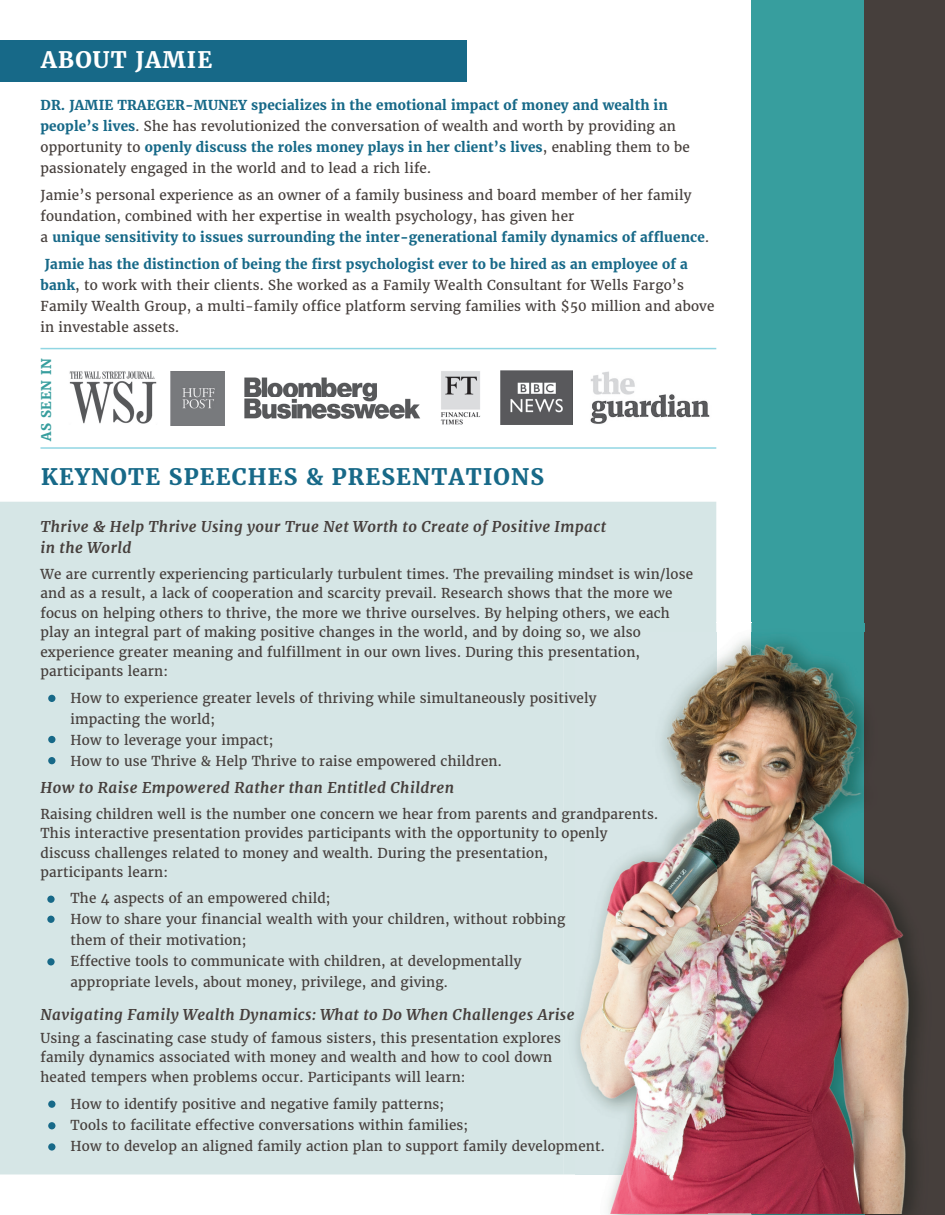
<style>
.page{position:relative;width:945px;height:1215px;background:#fff}
.page>*{position:absolute;margin:0;border:0;box-sizing:border-box;transform-origin:0 0}
.t1{font:700 22.5px "Merriweather";letter-spacing:.05em;color:#176988}
.t2{font:700 22.5px "Merriweather";letter-spacing:.05em;color:#fff}
.t3{font:italic 700 15px/21px "Merriweather";letter-spacing:.03em;color:#463f3c}
.t4{font:13.5px/21px "Merriweather";letter-spacing:.01em;color:#463f3c}
.t5{font:700 13.2px "Merriweather";letter-spacing:.05em;color:#379e9e}
.s1{font-weight:700;color:#176988}
</style>
<div class="page">
<div style="left:751px;top:0;width:114px;height:623px;background:#379e9e"></div>
<div style="left:865px;top:0;width:80px;height:1215px;background:#463f3c"></div>
<div style="left:0;top:502px;width:716px;height:673px;background:#d6e6e6"></div>
<img style="left:564px;top:1174px;width:187px;height:41px">
<div style="left:564px;top:623px;width:152px;height:551px;background:#d6e6e6"></div>
<img style="left:708px;top:632px;width:210px;height:581px">
<img style="left:575px;top:1174px;width:133px;height:39px">
<img style="left:575px;top:632px;width:141px;height:542px">
<div style="left:0;top:40px;width:467px;height:42px;background:#176988"></div>
<div style="left:47px;top:896px;width:8px;height:7px;background:#176988;border-radius:50%"></div>
<div style="left:47px;top:916px;width:8px;height:7px;background:#176988;border-radius:50%"></div>
<div style="left:47px;top:958px;width:8px;height:7px;background:#176988;border-radius:50%"></div>
<div style="left:48px;top:695px;width:7px;height:7px;background:#176988;border-radius:50%"></div>
<div style="left:48px;top:736px;width:7px;height:7px;background:#176988;border-radius:50%"></div>
<div style="left:48px;top:757px;width:7px;height:7px;background:#176988;border-radius:50%"></div>
<div style="left:48px;top:1101px;width:7px;height:7px;background:#176988;border-radius:50%"></div>
<div style="left:48px;top:1122px;width:7px;height:7px;background:#176988;border-radius:50%"></div>
<div style="left:48px;top:1143px;width:7px;height:8px;background:#176988;border-radius:50%"></div>
<hr style="left:40px;top:348px;width:676px;height:1px;background:#91d6e3">
<hr style="left:40px;top:447px;width:676px;height:2px;background:#91d6e3">
<img style="left:69px;top:371px;width:88px;height:53px">
<img style="left:244px;top:377px;width:176px;height:42px">
<img style="left:441px;top:371px;width:40px;height:53px">
<img style="left:500px;top:370px;width:72px;height:54px">
<img style="left:590px;top:371px;width:120px;height:53px">
<img style="left:171px;top:371px;width:54px;height:54px">
<h1 class="t2" style="left:41px;top:44px;width:173px">ABOUT JAMIE</h1>
<p class="t4" style="left:40px;top:94px;width:651px"><span class="s1">DR. JAMIE TRAEGER-MUNEY specializes in the emotional impact of money and wealth in people’s lives</span>. She has revolutionized the conversation of wealth and worth by providing an opportunity to <span class="s1">openly discuss the roles money plays in her client’s lives</span>, enabling them to be passionately engaged in the world and to lead a rich life.</p>
<p class="t4" style="left:40px;top:184px;width:670px">Jamie’s personal experience as an owner of a family business and board member of her family foundation, combined with her expertise in wealth psychology, has given her<br>a <span class="s1">unique sensitivity to issues surrounding the inter-generational family dynamics of affluence</span>.</p>
<p class="t4" style="left:40px;top:253px;width:675px;text-indent:4px"><span class="s1">Jamie has the distinction of being the first psychologist ever to be hired as an employee of a bank</span>, to work with their clients. She worked as a Family Wealth Consultant for Wells Fargo’s Family Wealth Group, a multi-family office platform serving families with $50 million and above in investable assets.</p>
<p class="t5" style="left:37px;top:441px;width:85px;rotate:-90deg">AS SEEN IN</p>
<h1 class="t1" style="left:41px;top:462px;width:504px">KEYNOTE SPEECHES &amp; PRESENTATIONS</h1>
<p class="t3" style="left:40px;top:516px;width:567px">Thrive &amp; Help Thrive Using your True Net Worth to Create of Positive Impact in the World</p>
<p class="t4" style="left:40px;top:564px;width:654px;line-height:19.5px">We are currently experiencing particularly turbulent times. The prevailing mindset is win/lose and as a result, a lack of cooperation and scarcity prevail. Research shows that the more we focus on helping others to thrive, the more we thrive ourselves. By helping others, we each play an integral part of making positive changes in the world, and by doing so, we also experience greater meaning and fulfillment in our own lives. During this presentation, participants learn:</p>
<p class="t4" style="left:70px;top:687px;width:528px">How to experience greater levels of thriving while simultaneously positively impacting the world;<br>How to leverage your impact;<br>How to use Thrive &amp; Help Thrive to raise empowered children.</p>
<p class="t3" style="left:40px;top:777px;width:415px">How to Raise Empowered Rather than Entitled Children</p>
<p class="t4" style="left:40px;top:804px;width:619px;line-height:19.5px">Raising children well is the number one concern we hear from parents and grandparents.<br>This interactive presentation provides participants with the opportunity to openly discuss challenges related to money and wealth. During the presentation,<br>participants learn:</p>
<p class="t4" style="left:70px;top:888px;width:496px">The 4 aspects of an empowered child;<br>How to share your financial wealth with your children, without robbing them of their motivation;<br>Effective tools to communicate with children, at developmentally appropriate levels, about money, privilege, and giving.</p>
<p class="t3" style="left:40px;top:1004px;width:536px">Navigating Family Wealth Dynamics: What to Do When Challenges Arise</p>
<p class="t4" style="left:40px;top:1028px;width:522px;line-height:19.5px">Using a fascinating case study of famous sisters, this presentation explores family dynamics associated with money and wealth and how to cool down heated tempers when problems occur. Participants will learn:</p>
<p class="t4" style="left:70px;top:1094px;width:536px">How to identify positive and negative family patterns;<br>Tools to facilitate effective conversations within families;<br>How to develop an aligned family action plan to support family development.</p>
</div>
